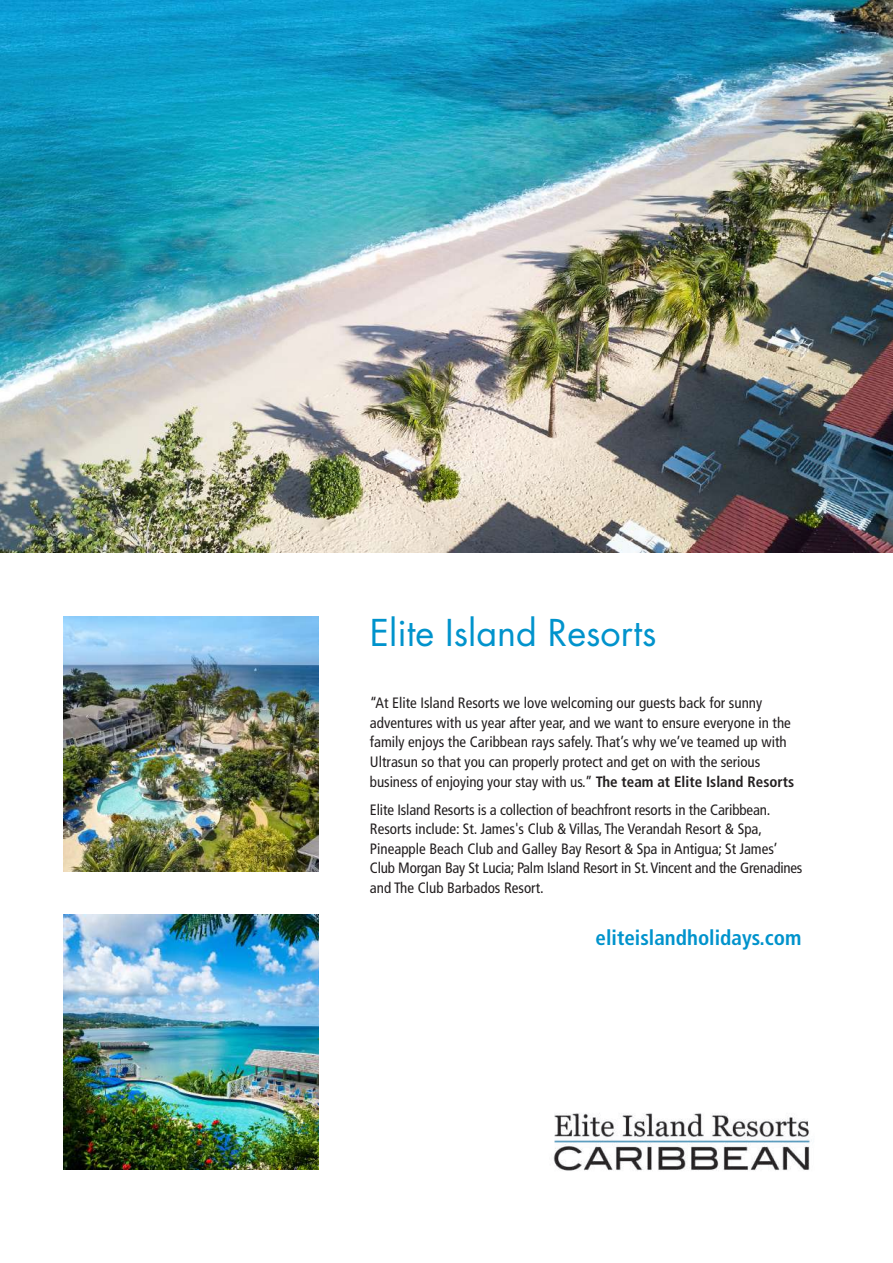
<style>
.page{position:relative;width:893px;height:1263px;background:#fff}
.page>*{position:absolute;margin:0;border:0;box-sizing:border-box;transform-origin:0 0}
.t1{font:36px "Futura";color:#0193cc}
.t2{font:700 condensed 21px "Frutiger";color:#0193cc}
.t3{font:condensed 15px/19.5px "Frutiger";color:#231f20}
.s1{font-weight:700}
</style>
<div class="page">
<img style="left:553px;top:1113px;width:259px;height:58px">
<img style="left:0;top:0;width:893px;height:553px">
<img style="left:64px;top:617px;width:255px;height:255px">
<img style="left:64px;top:914px;width:255px;height:255px">
<h1 class="t1" style="left:370px;top:617px;width:288px">Elite Island Resorts</h1>
<p class="t3" style="left:370px;top:695px;width:426px">“At Elite Island Resorts we love welcoming our guests back for sunny adventures with us year after year, and we want to ensure everyone in the family enjoys the Caribbean rays safely. That’s why we’ve teamed up with Ultrasun so that you can properly protect and get on with the serious business of enjoying your stay with us.” <span class="s1">The team at Elite Island Resorts</span></p>
<p class="t3" style="left:370px;top:801px;width:434px">Elite Island Resorts is a collection of beachfront resorts in the Caribbean.<br>Resorts include: St. James's Club &amp; Villas, The Verandah Resort &amp; Spa, Pineapple Beach Club and Galley Bay Resort &amp; Spa in Antigua; St James’ Club Morgan Bay St Lucia; Palm Island Resort in St. Vincent and the Grenadines and The Club Barbados Resort.</p>
<h2 class="t2" style="left:596px;top:929px;width:207px">eliteislandholidays.com</h2>
</div>
